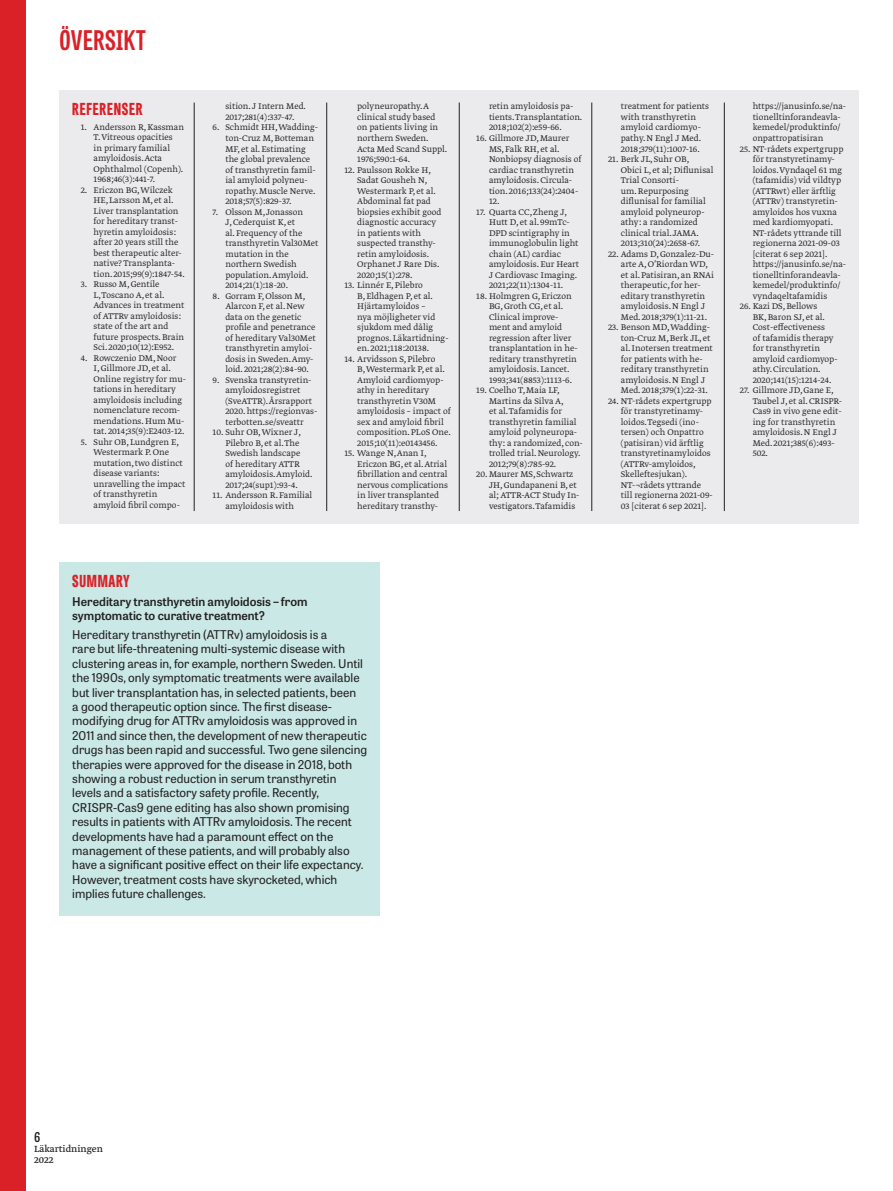
<style>
.page{position:relative;width:893px;height:1191px;background:#fff}
.page>*{position:absolute;margin:0;border:0;box-sizing:border-box;transform-origin:0 0}
.t1{font:700 27px "Tablet Gothic Compressed";letter-spacing:.02em;color:#da2128}
.Rubrik_fakta_röd_ref{font:800 16.5px "Tablet Gothic Compressed";letter-spacing:.045em;color:#da2128}
.Rubrik_fakta_röd{font:800 16.5px "Tablet Gothic Compressed";letter-spacing:.045em;color:#da2128}
.t2{font:600 13.5px "Tablet Gothic Condensed";color:#231f20}
.Summary{font:12px/14.4px "Tablet Gothic";color:#231f20}
.Summary-2{font:600 12px/14.4px "Tablet Gothic";color:#231f20}
.t3{font:10.5px/10.5px "Greta Text Pro";color:#231f20}
.t4{font:9.75px/10.5px "Greta Text Pro Light Min";color:#231f20}
</style>
<div class="page">
<div style="left:0;top:0;width:26px;height:1191px;background:#da2128"></div>
<div style="left:60px;top:90px;width:799px;height:434px;background:#ebebed"></div>
<hr style="left:194px;top:103px;width:1px;height:408px;background:#231f20">
<hr style="left:459px;top:103px;width:1px;height:408px;background:#231f20">
<hr style="left:326px;top:103px;width:1px;height:408px;background:#231f20">
<hr style="left:591px;top:103px;width:1px;height:408px;background:#231f20">
<hr style="left:724px;top:103px;width:1px;height:408px;background:#231f20">
<div style="left:60px;top:562px;width:320px;height:353px;background:#c9e8e6"></div>
<h1 class="t1" style="left:60px;top:22px;width:88px">ÖVERSIKT</h1>
<p class="Rubrik_fakta_röd_ref" style="left:72px;top:97px;width:72px">REFERENSER</p>
<p class="t4" style="left:94px;top:122px;width:92px;text-indent:-13px">1. Andersson R, Kassman<br>T. Vitreous opacities<br>in primary familial amyloidosis. Acta<br>Ophthalmol (Copenh).<br>1968;46(3):441-7.</p>
<p class="t4" style="left:94px;top:185px;width:93px;text-indent:-13px">2. Ericzon BG, Wilczek<br>HE, Larsson M, et al.<br>Liver transplantation for hereditary transt&shy;hyretin amyloidosis: after 20 years still the best therapeutic alter&shy;native? Transplanta&shy;tion. 2015;99(9):1847-54.</p>
<p class="t4" style="left:94px;top:279px;width:92px;text-indent:-13px">3. Russo M, Gentile<br>L, Toscano A, et al.<br>Advances in treatment of ATTRv amyloidosis: state of the art and future prospects. Brain<br>Sci. 2020;10(12):E952.</p>
<p class="t4" style="left:94px;top:353px;width:94px;text-indent:-13px">4. Rowczenio DM, Noor<br>I, Gillmore JD, et al.<br>Online registry for mu&shy;tations in hereditary amyloidosis including nomenclature recom&shy;mendations. Hum Mu&shy;tat. 2014;35(9):E2403-12.</p>
<p class="t4" style="left:94px;top:437px;width:93px;text-indent:-13px">5. Suhr OB, Lundgren E,<br>Westermark P. One mutation, two distinct disease variants: unravelling the impact of transthyretin amyloid fibril compo-</p>
<p class="t4" style="left:225px;top:102px;width:82px">sition. J Intern Med.<br>2017;281(4):337-47.</p>
<p class="t4" style="left:225px;top:123px;width:94px;text-indent:-13px">6. Schmidt HH, Wadding&shy;ton-Cruz M, Botteman<br>MF, et al. Estimating the global prevalence of transthyretin famil&shy;ial amyloid polyneu&shy;ropathy. Muscle Nerve.<br>2018;57(5):829-37.</p>
<p class="t4" style="left:225px;top:207px;width:95px;text-indent:-13px">7. Olsson M, Jonasson<br>J, Cederquist K, et<br>al. Frequency of the transthyretin Val30Met mutation in the northern Swedish population. Amyloid.<br>2014;21(1):18-20.</p>
<p class="t4" style="left:225px;top:291px;width:92px;text-indent:-13px">8. Gorram F, Olsson M,<br>Alarcon F, et al. New data on the genetic profile and penetrance of hereditary Val30Met transthyretin amyloi&shy;dosis in Sweden. Amy&shy;loid. 2021;28(2):84-90.</p>
<p class="t4" style="left:225px;top:375px;width:94px;text-indent:-13px">9. Svenska transtyretin&shy;amyloidosregistret (SveATTR). Årsrapport<br>2020. https://regionvas&shy;terbotten.se/sveattr</p>
<p class="t4" style="left:225px;top:427px;width:89px;text-indent:-13px">10. Suhr OB, Wixner J,<br>Pilebro B, et al. The<br>Swedish landscape<br>of hereditary ATTR amyloidosis. Amyloid.<br>2017;24(sup1):93-4.</p>
<p class="t4" style="left:213px;top:490px;width:101px;text-align:center">11. Andersson R. Familial amyloidosis with</p>
<p class="t4" style="left:357px;top:102px;width:92px">polyneuropathy. A clinical study based on patients living in northern Sweden.<br>Acta Med Scand Suppl.<br>1976;590:1-64.</p>
<p class="t4" style="left:357px;top:165px;width:86px;text-indent:-13px">12. Paulsson Rokke H,<br>Sadat Gousheh N,<br>Westermark P, et al.<br>Abdominal fat pad biopsies exhibit good diagnostic accuracy in patients with suspected transthy&shy;retin amyloidosis.<br>Orphanet J Rare Dis.<br>2020;15(1):278.</p>
<p class="t4" style="left:357px;top:280px;width:93px;text-indent:-13px">13. Linnér E, Pilebro<br>B, Eldhagen P, et al.<br>Hjärtamyloidos –<br>nya möjligheter vid sjukdom med dålig prognos. Läkartidning&shy;en. 2021;118:20138.</p>
<p class="t4" style="left:357px;top:354px;width:95px;text-indent:-13px">14. Arvidsson S, Pilebro<br>B, Westermark P, et al.<br>Amyloid cardiomyop&shy;athy in hereditary transthyretin V30M amyloidosis – impact of sex and amyloid fibril composition. PLoS One.<br>2015;10(11):e0143456.</p>
<p class="t4" style="left:357px;top:448px;width:92px;text-indent:-13px">15. Wange N, Anan I,<br>Ericzon BG, et al. Atrial fibrillation and central nervous complications in liver transplanted hereditary transthy-</p>
<p class="t4" style="left:489px;top:102px;width:95px">retin amyloidosis pa&shy;tients. Transplantation.<br>2018;102(2):e59-66.</p>
<p class="t4" style="left:489px;top:133px;width:94px;text-indent:-13px">16. Gillmore JD, Maurer<br>MS, Falk RH, et al.<br>Nonbiopsy diagnosis of cardiac transthyretin amyloidosis. Circula&shy;tion. 2016;133(24):2404-<br>12.</p>
<p class="t4" style="left:489px;top:207px;width:92px;text-indent:-13px">17. Quarta CC, Zheng J,<br>Hutt D, et al. 99mTc-<br>DPD scintigraphy in immunoglobulin light chain (AL) cardiac amyloidosis. Eur Heart<br>J Cardiovasc Imaging.<br>2021;22(11):1304-11.</p>
<p class="t4" style="left:489px;top:291px;width:90px;text-indent:-13px">18. Holmgren G, Ericzon<br>BG, Groth CG, et al.<br>Clinical improve&shy;ment and amyloid regression after liver transplantation in he&shy;reditary transthyretin amyloidosis. Lancet.<br>1993;341(8853):1113-6.</p>
<p class="t4" style="left:489px;top:385px;width:95px;text-indent:-13px">19. Coelho T, Maia LF,<br>Martins da Silva A,<br>et al. Tafamidis for transthyretin familial amyloid polyneuropa&shy;thy: a randomized, con&shy;trolled trial. Neurology.<br>2012;79(8):785-92.</p>
<p class="t4" style="left:489px;top:469px;width:92px;text-indent:-13px">20. Maurer MS, Schwartz<br>JH, Gundapaneni B, et al; ATTR-ACT Study In&shy;vestigators. Tafamidis</p>
<p class="Rubrik_fakta_röd" style="left:72px;top:569px;width:59px">SUMMARY</p>
<p class="Summary-2" style="left:72px;top:594px;width:237px">Hereditary transthyretin amyloidosis – from symptomatic to curative treatment?</p>
<p class="Summary" style="left:72px;top:627px;width:296px">Hereditary transthyretin (ATTRv) amyloidosis is a<br>rare but life-threatening multi-systemic disease with clustering areas in, for example, northern Sweden. Until the 1990s, only symptomatic treatments were available but liver transplantation has, in selected patients, been<br>a good therapeutic option since. The first disease&shy;modifying drug for ATTRv amyloidosis was approved in 2011 and since then, the development of new therapeutic drugs has been rapid and successful. Two gene silencing therapies were approved for the disease in 2018, both showing a robust reduction in serum transthyretin levels and a satisfactory safety profile. Recently, CRISPR-Cas9 gene editing has also shown promising results in patients with ATTRv amyloidosis. The recent developments have had a paramount effect on the management of these patients, and will probably also have a significant positive effect on their life expectancy.<br>However, treatment costs have skyrocketed, which implies future challenges.</p>
<p class="t4" style="left:621px;top:102px;width:90px">treatment for patients with transthyretin amyloid cardiomyo&shy;pathy. N Engl J Med.<br>2018;379(11):1007-16.</p>
<p class="t4" style="left:621px;top:154px;width:94px;text-indent:-13px">21. Berk JL, Suhr OB,<br>Obici L, et al; Diflunisal<br>Trial Consorti-<br>um. Repurposing diflunisal for familial amyloid polyneurop&shy;athy: a randomized clinical trial. JAMA.<br>2013;310(24):2658-67.</p>
<p class="t4" style="left:621px;top:249px;width:95px;text-indent:-13px">22. Adams D, Gonzalez-Du&shy;arte A, O’Riordan WD, et al. Patisiran, an RNAi therapeutic, for her&shy;editary transthyretin amyloidosis. N Engl J<br>Med. 2018;379(1):11-21.</p>
<p class="t4" style="left:621px;top:322px;width:94px;text-indent:-13px">23. Benson MD, Wadding&shy;ton-Cruz M, Berk JL, et al. Inotersen treatment for patients with he&shy;reditary transthyretin amyloidosis. N Engl J<br>Med. 2018;379(1):22-31.</p>
<p class="t4" style="left:621px;top:396px;width:93px;text-indent:-13px">24. NT-rådets expertgrupp för transtyretinamy&shy;loidos. Tegsedi (ino&shy;tersen) och Onpattro (patisiran) vid ärftlig transtyretinamyloidos (ATTRv-amyloidos,<br>Skelleftesjukan).<br>NT-¬rådets yttrande till regionerna 2021-09-<br>03 [citerat 6 sep 2021].</p>
<p class="t4" style="left:753px;top:102px;width:95px">https://janusinfo.se/na&shy;tionelltinforandeavla&shy;kemedel/produktinfo/ onpattropatisiran</p>
<p class="t4" style="left:753px;top:144px;width:95px;text-indent:-13px">25. NT-rådets expertgrupp för transtyretinamy&shy;loidos. Vyndaqel 61 mg (tafamidis) vid vildtyp (ATTRwt) eller ärftlig (ATTRv) transtyretin&shy;amyloidos hos vuxna med kardiomyopati.<br>NT-rådets yttrande till regionerna 2021-09-03 [citerat 6 sep 2021]. https://janusinfo.se/na&shy;tionelltinforandeavla&shy;kemedel/produktinfo/ vyndaqeltafamidis</p>
<p class="t4" style="left:753px;top:301px;width:86px;text-indent:-13px">26. Kazi DS, Bellows<br>BK, Baron SJ, et al.<br>Cost-effectiveness<br>of tafamidis therapy for transthyretin amyloid cardiomyop&shy;athy. Circulation.<br>2020;141(15):1214-24.</p>
<p class="t4" style="left:753px;top:385px;width:91px;text-indent:-13px">27. Gillmore JD, Gane E,<br>Taubel J, et al. CRISPR-<br>Cas9 in vivo gene edit&shy;ing for transthyretin amyloidosis. N Engl J<br>Med. 2021;385(6):493-<br>502.</p>
<h3 class="t2" style="left:34px;top:1127px;width:8px">6</h3>
<p class="t3" style="left:34px;top:1144px;width:70px">Läkartidningen<br>2022</p>
</div>
